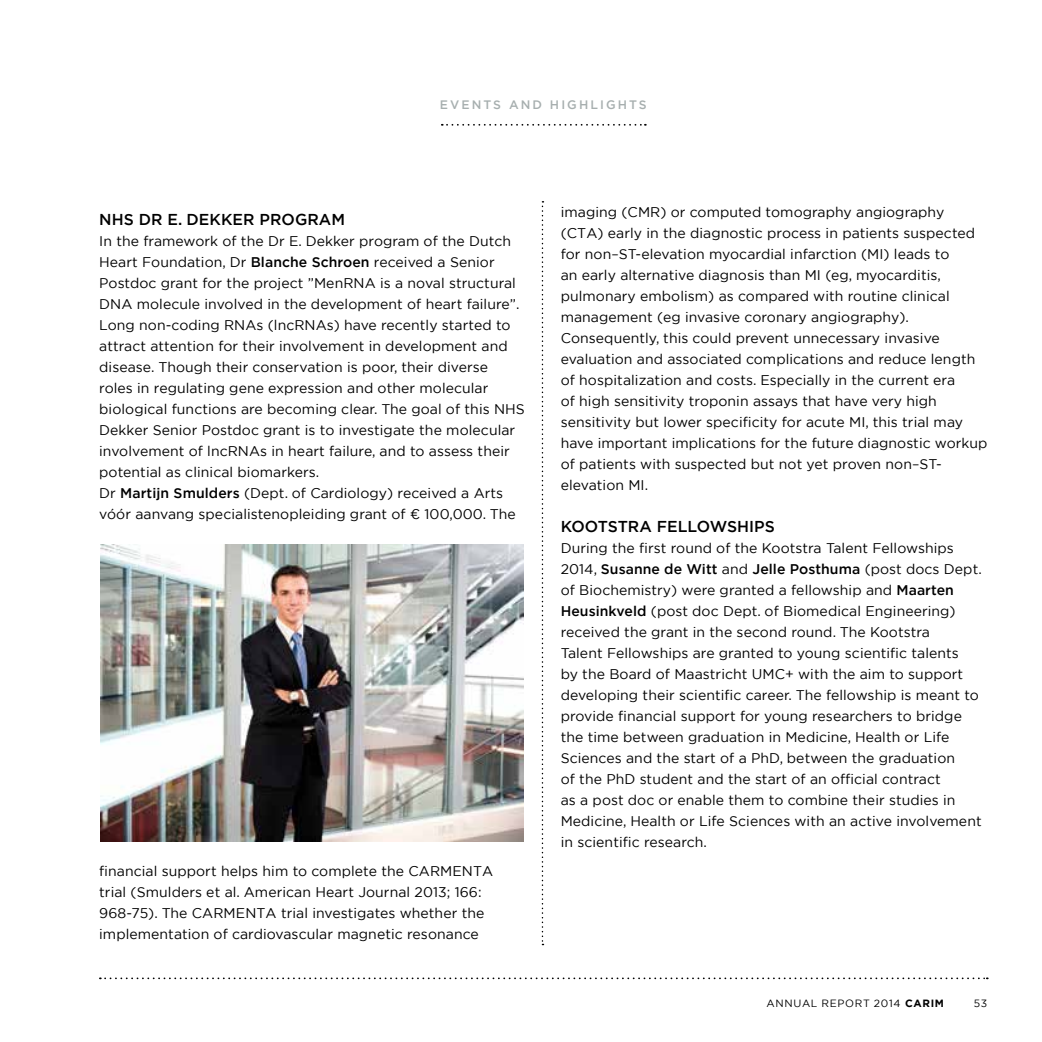
<style>
.page{position:relative;width:1042px;height:1042px;background:#fff}
.page>*{position:absolute;margin:0;border:0;box-sizing:border-box;transform-origin:0 0}
.t1{font:500 15.75px "Gotham";letter-spacing:.005em;color:#000}
.t2{font:14px/21px "Gotham";letter-spacing:.005em;color:#000}
.t3{font:500 12.25px "Gotham";letter-spacing:.17em;color:#a7afaf}
.t4{font:10.5px "Gotham";letter-spacing:.065em;color:#000}
.s1{font-weight:500}
.s2{font-weight:700}
</style>
<div class="page">
<svg style="left:100px;top:977px;width:888px;height:2px"></svg>
<svg style="left:542px;top:201px;width:1px;height:744px"></svg>
<img style="left:100px;top:544px;width:423px;height:298px">
<svg style="left:442px;top:124px;width:204px;height:2px"></svg>
<p class="t3" style="left:440px;top:97px;width:208px">EVENTS AND HIGHLIGHTS</p>
<p class="t1" style="left:99px;top:209px;width:247px">NHS DR E. DEKKER PROGRAM</p>
<p class="t2" style="left:99px;top:230px;width:427px">In the framework of the Dr E. Dekker program of the Dutch Heart Foundation, Dr <span class="s1">Blanche Schroen</span> received a Senior Postdoc grant for the project ”MenRNA is a noval structural DNA molecule involved in the development of heart failure”.<br>Long non-coding RNAs (lncRNAs) have recently started to attract attention for their involvement in development and disease. Though their conservation is poor, their diverse roles in regulating gene expression and other molecular biological functions are becoming clear. The goal of this NHS Dekker Senior Postdoc grant is to investigate the molecular involvement of lncRNAs in heart failure, and to assess their potential as clinical biomarkers.<br>Dr <span class="s1">Martijn Smulders</span> (Dept. of Cardiology) received a Arts vóór aanvang specialistenopleiding grant of € 100,000. The</p>
<p class="t2" style="left:99px;top:860px;width:395px">financial support helps him to complete the CARMENTA trial (Smulders et al. American Heart Journal 2013; 166:<br>968-75). The CARMENTA trial investigates whether the implementation of cardiovascular magnetic resonance</p>
<p class="t2" style="left:561px;top:201px;width:428px">imaging (CMR) or computed tomography angiography (CTA) early in the diagnostic process in patients suspected for non–ST-elevation myocardial infarction (MI) leads to<br>an early alternative diagnosis than MI (eg, myocarditis, pulmonary embolism) as compared with routine clinical management (eg invasive coronary angiography).<br>Consequently, this could prevent unnecessary invasive evaluation and associated complications and reduce length of hospitalization and costs. Especially in the current era<br>of high sensitivity troponin assays that have very high sensitivity but lower specificity for acute MI, this trial may have important implications for the future diagnostic workup of patients with suspected but not yet proven non–ST&shy;elevation MI.</p>
<p class="t1" style="left:561px;top:516px;width:216px">KOOTSTRA FELLOWSHIPS</p>
<p class="t2" style="left:561px;top:537px;width:423px">During the first round of the Kootstra Talent Fellowships 2014, <span class="s1">Susanne de Witt</span> and <span class="s1">Jelle Posthuma</span> (post docs Dept. of Biochemistry) were granted a fellowship and <span class="s1">Maarten Heusinkveld</span> (post doc Dept. of Biomedical Engineering) received the grant in the second round. The Kootstra<br>Talent Fellowships are granted to young scientific talents<br>by the Board of Maastricht UMC+ with the aim to support developing their scientific career. The fellowship is meant to provide financial support for young researchers to bridge the time between graduation in Medicine, Health or Life Sciences and the start of a PhD, between the graduation<br>of the PhD student and the start of an official contract<br>as a post doc or enable them to combine their studies in Medicine, Health or Life Sciences with an active involvement in scientific research.</p>
<p class="t4" style="left:766px;top:996px;width:179px">ANNUAL REPORT 2014 <span class="s2">CARIM</span></p>
<p class="t4" style="left:974px;top:996px;width:15px">53</p>
</div>
